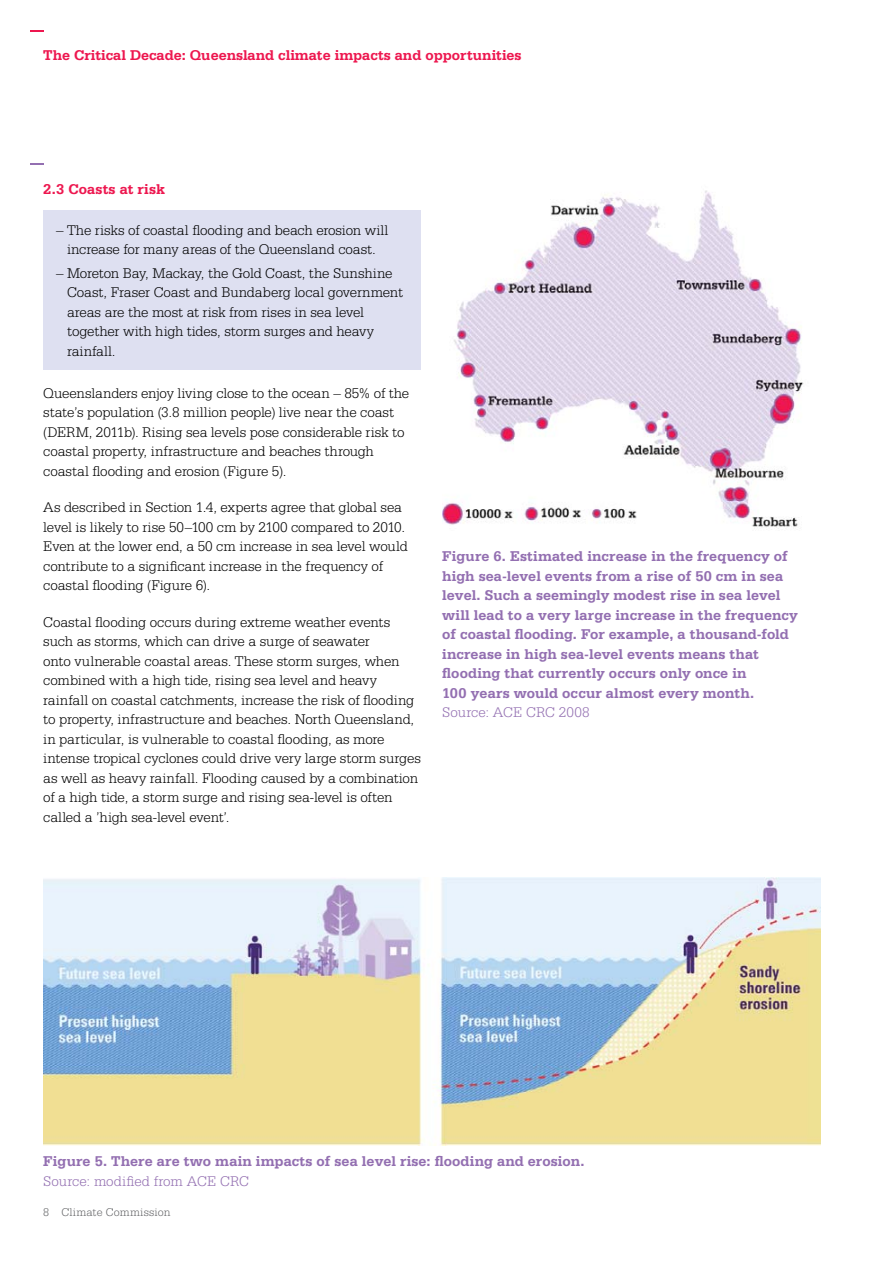
<style>
.page{position:relative;width:893px;height:1263px;background:#fff}
.page>*{position:absolute;margin:0;border:0;box-sizing:border-box;transform-origin:0 0}
.t1{font:300 15px/19.5px "Serifa BT";letter-spacing:-.005em;color:#000}
.t2{font:700 15px/19.5px "Serifa BT";letter-spacing:.01em;color:#936fb1}
.t3{font:700 15px "Serifa BT";color:#ed174f}
.t4{font:300 15px "Serifa BT";letter-spacing:.005em;color:#936fb1}
.t5{font:300 12px "Serifa BT";letter-spacing:.02em;color:#636466}
</style>
<div class="page">
<svg style="left:30px;top:30px;width:13px;height:2px"></svg>
<svg style="left:30px;top:163px;width:13px;height:2px"></svg>
<img style="left:43px;top:877px;width:777px;height:269px">
<img style="left:442px;top:190px;width:362px;height:339px">
<div style="left:43px;top:210px;width:378px;height:160px;background:#dee0f1"></div>
<p class="t3" style="left:43px;top:46px;width:480px">The Critical Decade: Queensland climate impacts and opportunities</p>
<p class="t3" style="left:43px;top:180px;width:123px">2.3 Coasts at risk</p>
<p class="t1" style="left:56px;top:220px;width:334px;text-align:center">– The risks of coastal flooding and beach erosion will increase for many areas of the Queensland coast.</p>
<p class="t1" style="left:67px;top:263px;width:337px;text-indent:-11px">– Moreton Bay, Mackay, the Gold Coast, the Sunshine Coast, Fraser Coast and Bundaberg local government areas are the most at risk from rises in sea level together with high tides, storm surges and heavy rainfall.</p>
<p class="t1" style="left:43px;top:383px;width:367px">Queenslanders enjoy living close to the ocean – 85% of the state’s population (3.8 million people) live near the coast (DERM, 2011b). Rising sea levels pose considerable risk to coastal property, infrastructure and beaches through coastal flooding and erosion (Figure 5).</p>
<p class="t1" style="left:43px;top:497px;width:366px">As described in Section 1.4, experts agree that global sea level is likely to rise 50–100 cm by 2100 compared to 2010.<br>Even at the lower end, a 50 cm increase in sea level would contribute to a significant increase in the frequency of coastal flooding (Figure 6).</p>
<p class="t1" style="left:43px;top:612px;width:379px">Coastal flooding occurs during extreme weather events such as storms, which can drive a surge of seawater<br>onto vulnerable coastal areas. These storm surges, when combined with a high tide, rising sea level and heavy rainfall on coastal catchments, increase the risk of flooding to property, infrastructure and beaches. North Queensland, in particular, is vulnerable to coastal flooding, as more intense tropical cyclones could drive very large storm surges as well as heavy rainfall. Flooding caused by a combination of a high tide, a storm surge and rising sea-level is often called a ’high sea-level event’.</p>
<p class="t2" style="left:442px;top:546px;width:357px">Figure 6. Estimated increase in the frequency of high sea-level events from a rise of 50 cm in sea level. Such a seemingly modest rise in sea level will lead to a very large increase in the frequency of coastal flooding. For example, a thousand-fold increase in high sea-level events means that flooding that currently occurs only once in<br>100 years would occur almost every month.</p>
<p class="t4" style="left:442px;top:703px;width:149px">Source: ACE CRC 2008</p>
<p class="t2" style="left:43px;top:1151px;width:543px">Figure 5. There are two main impacts of sea level rise: flooding and erosion.</p>
<p class="t4" style="left:43px;top:1172px;width:207px">Source: modified from ACE CRC</p>
<p class="t5" style="left:43px;top:1205px;width:129px">8 Climate Commission</p>
</div>
